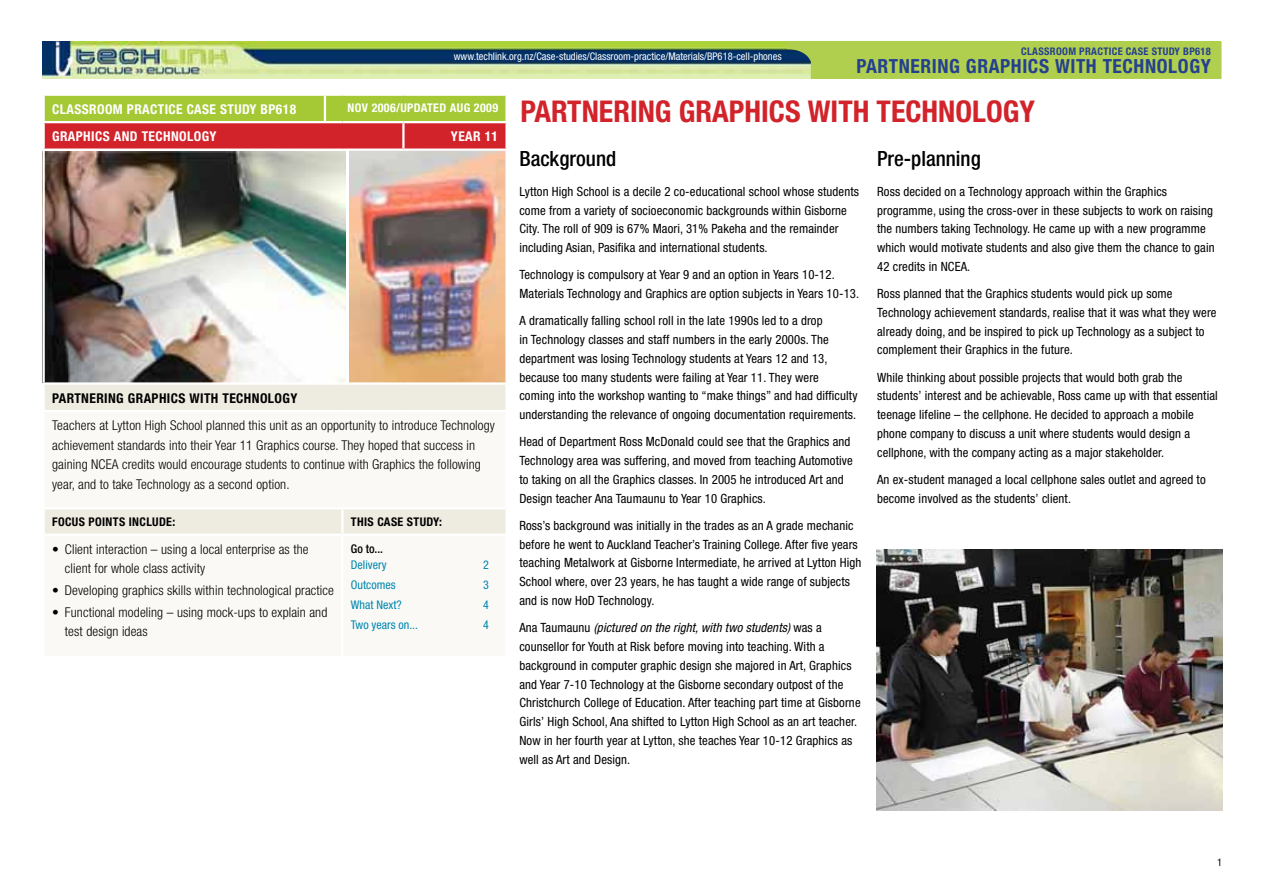
<style>
.page{position:relative;width:1263px;height:893px;background:#fff}
.page>*{position:absolute;margin:0;border:0;box-sizing:border-box;transform-origin:0 0}
.t1{font:700 condensed 30px "Helvetica Neue";color:#d2232a}
.t2{font:500 condensed 21px "Helvetica Neue";color:#000}
.t3{font:700 condensed 19.5px "Helvetica Neue";letter-spacing:.03em;color:#25408f}
.t4{font:300 condensed 13.5px/19.5px "Helvetica Neue";letter-spacing:.01em;color:#000}
.t5{font:700 condensed 13.5px "Helvetica Neue";letter-spacing:.03em;color:#fff}
.t6{font:700 condensed 13.5px "Helvetica Neue";letter-spacing:.03em;color:#000}
.t7{font:condensed 12.75px/18.8px "Helvetica Neue";letter-spacing:.01em;color:#000}
.t8{font:condensed 12px "Helvetica Neue";color:#0087af}
.t9{font:700 condensed 12px "Helvetica Neue";letter-spacing:.03em;color:#000}
.t10{font:700 condensed 12px "Helvetica Neue";letter-spacing:.03em;color:#fff}
.t11{font:500 condensed 12px "Helvetica Neue";color:#000}
.t12{font:condensed 10.5px "Helvetica Neue";color:#fff}
.t13{font:700 condensed 10.5px "Helvetica Neue";letter-spacing:.03em;color:#25408f}
.t14{font:condensed 10.5px "Helvetica Neue";color:#000}
.s1{font-style:italic}
</style>
<div class="page">
<img style="left:43px;top:42px;width:744px;height:36px">
<div style="left:787px;top:42px;width:434px;height:37px;background:#b1cf4f"></div>
<img style="left:350px;top:151px;width:155px;height:231px">
<img style="left:45px;top:152px;width:301px;height:230px">
<div style="left:45px;top:385px;width:460px;height:25px;background:#eeece1"></div>
<svg style="left:45px;top:509px;width:460px;height:25px;background:#eeece2"></svg>
<svg style="left:44px;top:94px;width:463px;height:55px;background:#c18242"></svg>
<hr style="left:341px;top:509px;width:3px;height:25px;background:#fff">
<img style="left:876px;top:550px;width:346px;height:260px">
<p class="t12" style="left:454px;top:50px;width:329px">www.techlink.org.nz/Case-studies/Classroom-practice/Materials/BP618-cell-phones</p>
<p class="t13" style="left:1021px;top:45px;width:118px">CLASSROOM PRACTICE CASE</p>
<p class="t13" style="left:1152px;top:45px;width:61px">STUDY BP618</p>
<h3 class="t3" style="left:856px;top:54px;width:356px">PARTNERING GRAPHICS WITH TECHNOLOGY</h3>
<p class="t5" style="left:52px;top:101px;width:191px">CLASSROOM PRACTICE CASE STUDY</p>
<p class="t5" style="left:261px;top:101px;width:37px">BP618</p>
<p class="t10" style="left:348px;top:101px;width:152px">NOV 2006/UPDATED AUG 2009</p>
<p class="t5" style="left:52px;top:128px;width:166px">GRAPHICS AND TECHNOLOGY</p>
<p class="t5" style="left:451px;top:128px;width:49px">YEAR 11</p>
<p class="t6" style="left:52px;top:390px;width:247px">PARTNERING GRAPHICS WITH TECHNOLOGY</p>
<p class="t4" style="left:52px;top:416px;width:444px">Teachers at Lytton High School planned this unit as an opportunity to introduce Technology achievement standards into their Year 11 Graphics course. They hoped that success in gaining NCEA credits would encourage students to continue with Graphics the following year, and to take Technology as a second option.</p>
<p class="t9" style="left:52px;top:515px;width:125px">FOCUS POINTS INCLUDE:</p>
<p class="t9" style="left:351px;top:515px;width:93px">THIS CASE STUDY:</p>
<p class="t4" style="left:65px;top:539px;width:245px;text-indent:-13px">• Client interaction – using a local enterprise as the client for whole class activity</p>
<p class="t4" style="left:52px;top:580px;width:283px">• Developing graphics skills within technological practice</p>
<p class="t4" style="left:65px;top:602px;width:264px;text-indent:-13px">• Functional modeling – using mock-ups to explain and test design ideas</p>
<p class="t11" style="left:351px;top:541px;width:34px">Go to...</p>
<p class="t8" style="left:351px;top:558px;width:37px">Delivery</p>
<p class="t8" style="left:483px;top:558px;width:7px">2</p>
<p class="t8" style="left:351px;top:578px;width:46px">Outcomes</p>
<p class="t8" style="left:483px;top:578px;width:7px">3</p>
<p class="t8" style="left:351px;top:598px;width:52px">What Next?</p>
<p class="t8" style="left:483px;top:598px;width:7px">4</p>
<p class="t8" style="left:351px;top:618px;width:69px">Two years on...</p>
<p class="t8" style="left:483px;top:618px;width:7px">4</p>
<h1 class="t1" style="left:520px;top:93px;width:516px">PARTNERING GRAPHICS WITH TECHNOLOGY</h1>
<h2 class="t2" style="left:519px;top:146px;width:98px">Background</h2>
<p class="t7" style="left:519px;top:182px;width:341px">Lytton High School is a decile 2 co-educational school whose students come from a variety of socioeconomic backgrounds within Gisborne City. The roll of 909 is 67% Maori, 31% Pakeha and the remainder including Asian, Pasifika and international students.</p>
<p class="t7" style="left:519px;top:265px;width:341px">Technology is compulsory at Year 9 and an option in Years 10-12.<br>Materials Technology and Graphics are option subjects in Years 10-13.</p>
<p class="t7" style="left:519px;top:311px;width:340px">A dramatically falling school roll in the late 1990s led to a drop<br>in Technology classes and staff numbers in the early 2000s. The department was losing Technology students at Years 12 and 13, because too many students were failing at Year 11. They were<br>coming into the workshop wanting to “make things” and had difficulty understanding the relevance of ongoing documentation requirements.</p>
<p class="t7" style="left:519px;top:432px;width:335px">Head of Department Ross McDonald could see that the Graphics and Technology area was suffering, and moved from teaching Automotive to taking on all the Graphics classes. In 2005 he introduced Art and Design teacher Ana Taumaunu to Year 10 Graphics.</p>
<p class="t7" style="left:519px;top:516px;width:343px">Ross’s background was initially in the trades as an A grade mechanic before he went to Auckland Teacher’s Training College. After five years teaching Metalwork at Gisborne Intermediate, he arrived at Lytton High School where, over 23 years, he has taught a wide range of subjects and is now HoD Technology.</p>
<p class="t7" style="left:519px;top:618px;width:343px">Ana Taumaunu <span class="s1">(pictured on the right, with two students)</span> was a counsellor for Youth at Risk before moving into teaching. With a background in computer graphic design she majored in Art, Graphics and Year 7-10 Technology at the Gisborne secondary outpost of the Christchurch College of Education. After teaching part time at Gisborne Girls’ High School, Ana shifted to Lytton High School as an art teacher.<br>Now in her fourth year at Lytton, she teaches Year 10-12 Graphics as well as Art and Design.</p>
<h2 class="t2" style="left:877px;top:146px;width:105px">Pre-planning</h2>
<p class="t7" style="left:877px;top:182px;width:339px">Ross decided on a Technology approach within the Graphics programme, using the cross-over in these subjects to work on raising the numbers taking Technology. He came up with a new programme which would motivate students and also give them the chance to gain 42 credits in NCEA.</p>
<p class="t7" style="left:877px;top:284px;width:341px">Ross planned that the Graphics students would pick up some Technology achievement standards, realise that it was what they were already doing, and be inspired to pick up Technology as a subject to complement their Graphics in the future.</p>
<p class="t7" style="left:877px;top:368px;width:342px">While thinking about possible projects that would both grab the students’ interest and be achievable, Ross came up with that essential teenage lifeline – the cellphone. He decided to approach a mobile phone company to discuss a unit where students would design a cellphone, with the company acting as a major stakeholder.</p>
<p class="t7" style="left:877px;top:470px;width:330px">An ex-student managed a local cellphone sales outlet and agreed to become involved as the students’ client.</p>
<p class="t14" style="left:1217px;top:856px;width:7px">1</p>
</div>
